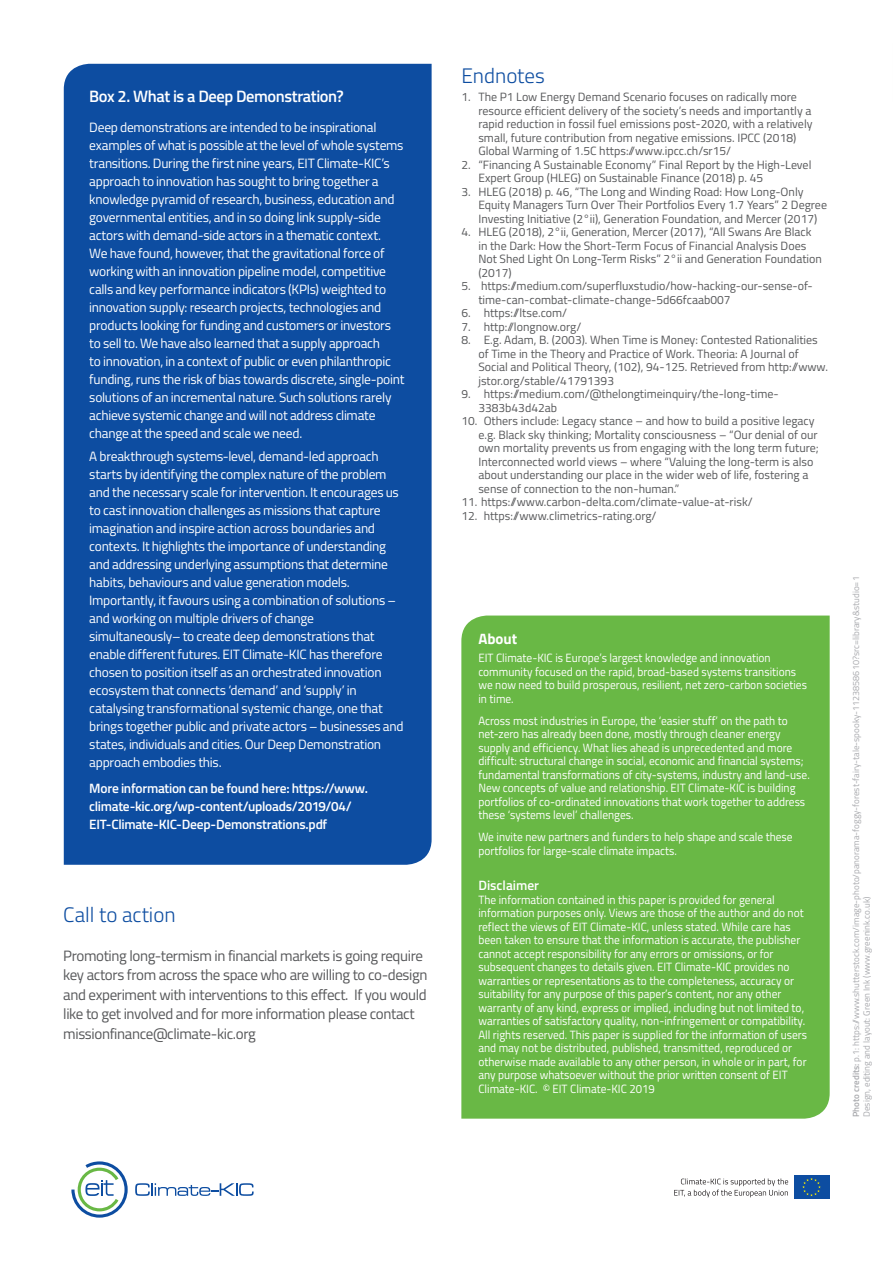
<style>
.page{position:relative;width:893px;height:1263px;background:#fff}
.page>*{position:absolute;margin:0;border:0;box-sizing:border-box;transform-origin:0 0}
.t1{font:300 21px "Titillium";color:#0d4da1}
.t2{font:600 16.5px "Titillium";letter-spacing:-.025em;color:#fff}
.t3{font:15px/19.5px "Titillium";letter-spacing:-.025em;color:#57585a}
.t4{font:700 15px "Titillium";color:#fff}
.t5{font:13.5px/18px "Titillium";letter-spacing:-.02em;color:#fff}
.t6{font:600 13.5px/18px "Titillium";letter-spacing:-.02em;color:#fff}
.t7{font:600 13.5px "Titillium";color:#fff}
.t8{font:12px/13.5px "Titillium";color:#57585a}
.t9{font:12px/13.5px "Titillium";color:#fff;scale:.95 1}
.t10{font:9px/10.8px "Titillium";color:#a8a9ad}
.s1{font-weight:600}
</style>
<div class="page">
<svg style="left:674px;top:1178px;width:114px;height:19px"></svg>
<div style="left:794px;top:1175px;width:35px;height:24px;background:#0d4da1"></div>
<svg style="left:802px;top:1178px;width:19px;height:18px"></svg>
<svg style="left:71px;top:1161px;width:57px;height:56px"></svg>
<svg style="left:135px;top:1183px;width:119px;height:13px"></svg>
<div style="left:461px;top:615px;width:369px;height:504px;background:#69b845"></div>
<div style="left:64px;top:64px;width:368px;height:801px;background:#0d4da1"></div>
<p class="t2" style="left:89px;top:84px;width:256px">Box 2. What is a Deep Demonstration?</p>
<p class="t5" style="left:89px;top:118px;width:317px">Deep demonstrations are intended to be inspirational examples of what is possible at the level of whole systems transitions. During the first nine years, EIT Climate-KIC’s approach to innovation has sought to bring together a knowledge pyramid of research, business, education and governmental entities, and in so doing link supply-side actors with demand-side actors in a thematic context.<br>We have found, however, that the gravitational force of working with an innovation pipeline model, competitive calls and key performance indicators (KPIs) weighted to innovation supply: research projects, technologies and products looking for funding and customers or investors to sell to. We have also learned that a supply approach<br>to innovation, in a context of public or even philanthropic funding, runs the risk of bias towards discrete, single-point solutions of an incremental nature. Such solutions rarely achieve systemic change and will not address climate change at the speed and scale we need.</p>
<p class="t5" style="left:89px;top:446px;width:316px">A breakthrough systems-level, demand-led approach starts by identifying the complex nature of the problem and the necessary scale for intervention. It encourages us to cast innovation challenges as missions that capture imagination and inspire action across boundaries and contexts. It highlights the importance of understanding and addressing underlying assumptions that determine habits, behaviours and value generation models.<br>Importantly, it favours using a combination of solutions – and working on multiple drivers of change simultaneously– to create deep demonstrations that enable different futures. EIT Climate-KIC has therefore chosen to position itself as an orchestrated innovation ecosystem that connects ‘demand’ and ‘supply’ in catalysing transformational systemic change, one that brings together public and private actors – businesses and states, individuals and cities. Our Deep Demonstration approach embodies this.</p>
<p class="t6" style="left:89px;top:779px;width:280px">More information can be found here: https://www. climate-kic.org/wp-content/uploads/2019/04/<br>EIT-Climate-KIC-Deep-Demonstrations.pdf</p>
<h1 class="t1" style="left:63px;top:899px;width:114px">Call to action</h1>
<p class="t3" style="left:63px;top:945px;width:366px">Promoting long-termism in financial markets is going require key actors from across the space who are willing to co-design and experiment with interventions to this effect. If you would like to get involved and for more information please contact missionfinance@climate-kic.org</p>
<h1 class="t1" style="left:461px;top:61px;width:85px">Endnotes</h1>
<p class="t8" style="left:478px;top:89px;width:336px;text-indent:-17px">1. The P1 Low Energy Demand Scenario focuses on radically more resource efficient delivery of the society’s needs and importantly a rapid reduction in fossil fuel emissions post-2020, with a relatively small, future contribution from negative emissions. IPCC (2018)<br>Global Warming of 1.5C https://www.ipcc.ch/sr15/</p>
<p class="t8" style="left:478px;top:157px;width:335px;text-indent:-17px">2. “Financing A Sustainable Economy” Final Report by the High-Level<br>Expert Group (HLEG) on Sustainable Finance (2018) p. 45</p>
<p class="t8" style="left:478px;top:184px;width:350px;text-indent:-17px">3. HLEG (2018) p. 46, “The Long and Winding Road: How Long-Only<br>Equity Managers Turn Over Their Portfolios Every 1.7 Years” 2 Degree<br>Investing Initiative (2°ii), Generation Foundation, and Mercer (2017)</p>
<p class="t8" style="left:478px;top:224px;width:345px;text-indent:-17px">4. HLEG (2018), 2°ii, Generation, Mercer (2017), “All Swans Are Black in the Dark: How the Short-Term Focus of Financial Analysis Does Not Shed Light On Long-Term Risks” 2°ii and Generation Foundation (2017)</p>
<p class="t8" style="left:478px;top:278px;width:336px;text-indent:-17px">5. https://medium.com/superfluxstudio/how-hacking-our-sense-of&shy;time-can-combat-climate-change-5d66fcaab007</p>
<p class="t8" style="left:461px;top:305px;width:107px">6. https://ltse.com/</p>
<p class="t8" style="left:461px;top:319px;width:121px">7. http://longnow.org/</p>
<p class="t8" style="left:478px;top:332px;width:351px;text-indent:-17px">8. E.g. Adam, B. (2003). When Time is Money: Contested Rationalities of Time in the Theory and Practice of Work. Theoria: A Journal of Social and Political Theory, (102), 94-125. Retrieved from http://www. jstor.org/stable/41791393</p>
<p class="t8" style="left:478px;top:386px;width:302px;text-indent:-17px">9. https://medium.com/@thelongtimeinquiry/the-long-time-<br>3383b43d42ab</p>
<p class="t8" style="left:478px;top:413px;width:342px;text-indent:-17px">10. Others include: Legacy stance – and how to build a positive legacy e.g. Black sky thinking; Mortality consciousness – “Our denial of our own mortality prevents us from engaging with the long term future; Interconnected world views – where “Valuing the long-term is also about understanding our place in the wider web of life, fostering a sense of connection to the non-human.”</p>
<p class="t8" style="left:461px;top:494px;width:293px">11. https://www.carbon-delta.com/climate-value-at-risk/</p>
<p class="t8" style="left:461px;top:508px;width:197px">12. https://www.climetrics-rating.org/</p>
<p class="t4" style="left:478px;top:627px;width:40px">About</p>
<p class="t9" style="left:478px;top:651px;width:347px">EIT Climate-KIC is Europe’s largest knowledge and innovation community focused on the rapid, broad-based systems transitions we now need to build prosperous, resilient, net zero-carbon societies in time.</p>
<p class="t9" style="left:478px;top:713px;width:350px">Across most industries in Europe, the ‘easier stuff’ on the path to net-zero has already been done, mostly through cleaner energy supply and efficiency. What lies ahead is unprecedented and more difficult: structural change in social, economic and financial systems; fundamental transformations of city-systems, industry and land-use.<br>New concepts of value and relationship. EIT Climate-KIC is building portfolios of co-ordinated innovations that work together to address these ‘systems level’ challenges.</p>
<p class="t9" style="left:478px;top:830px;width:332px">We invite new partners and funders to help shape and scale these portfolios for large-scale climate impacts.</p>
<p class="t7" style="left:478px;top:875px;width:62px">Disclaimer</p>
<p class="t9" style="left:478px;top:892px;width:348px">The information contained in this paper is provided for general information purposes only. Views are those of the author and do not reflect the views of EIT Climate-KIC, unless stated. While care has been taken to ensure that the information is accurate, the publisher cannot accept responsibility for any errors or omissions, or for subsequent changes to details given. EIT Climate-KIC provides no warranties or representations as to the completeness, accuracy or suitability for any purpose of this paper’s content, nor any other warranty of any kind, express or implied, including but not limited to, warranties of satisfactory quality, non-infringement or compatibility.<br>All rights reserved. This paper is supplied for the information of users and may not be distributed, published, transmitted, reproduced or otherwise made available to any other person, in whole or in part, for any purpose whatsoever without the prior written consent of EIT Climate-KIC. © EIT Climate-KIC 2019</p>
<p class="t10" style="left:850px;top:1117px;width:542px;rotate:-90deg"><span class="s1">Photo credits:</span> p.1: https://www.shutterstock.com/image-photo/panorama-foggy-forest-fairy-tale-spooky-1123858610?src=library&amp;studio=1<br>Design, editing and layout: Green Ink (www.greenink.co.uk)</p>
</div>
